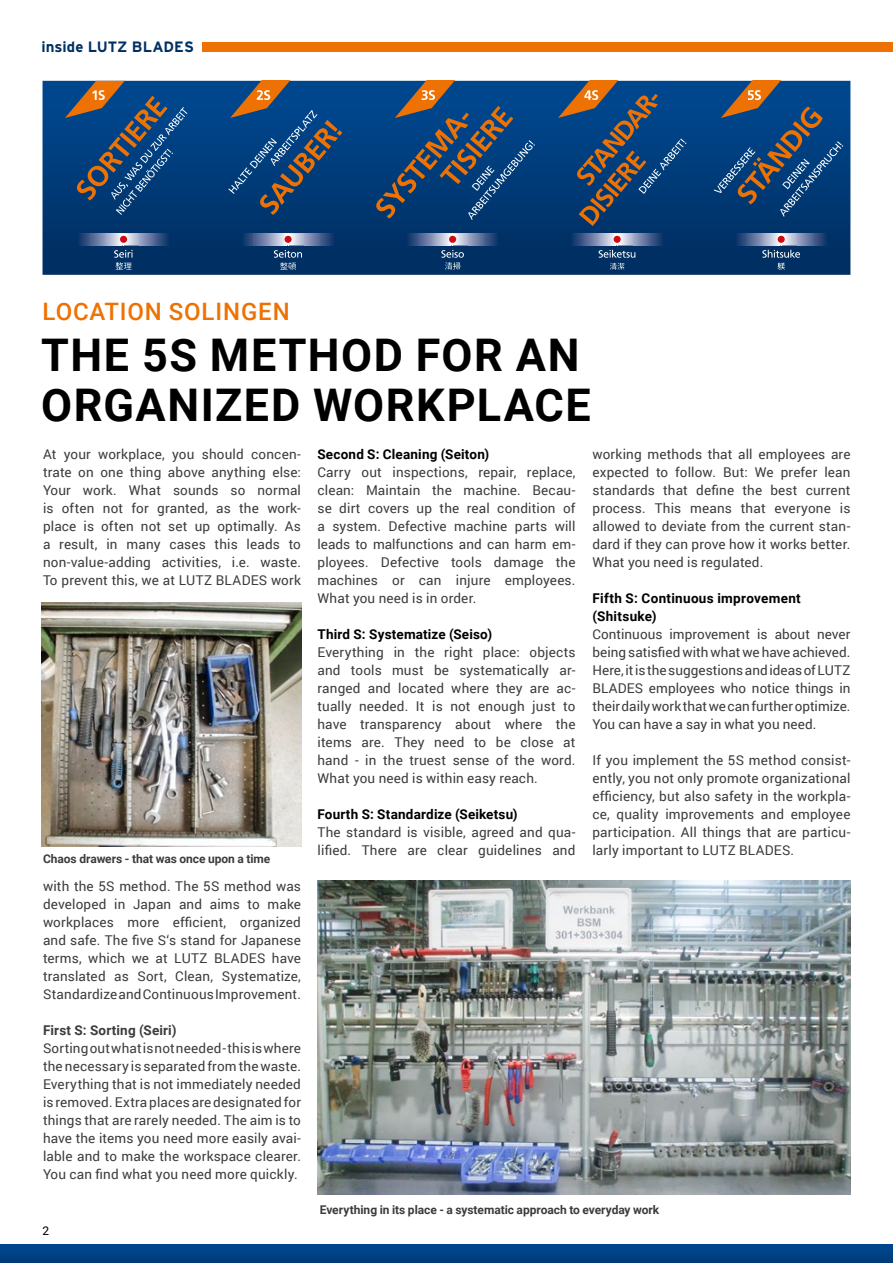
<style>
.page{position:relative;width:893px;height:1263px;background:#fff}
.page>*{position:absolute;margin:0;border:0;box-sizing:border-box;transform-origin:0 0}
.t1{font:700 45px/50.4px "Roboto";letter-spacing:.035em;color:#000}
.t2{font:500 24px "Roboto";letter-spacing:.035em;color:#ee7203}
.t3{font:700 15px "Interstate";letter-spacing:.005em;color:#003063}
.t4{font:13.5px/18px "Roboto";letter-spacing:.01em;color:#3c3c3b;text-align:justify}
.t5{font:700 13.5px/18px "Roboto";letter-spacing:.015em;color:#000}
.t6{font:700 13.5px "Roboto";letter-spacing:.015em;color:#3c3c3b}
.t7{font:700 12px "Roboto";letter-spacing:-.005em;color:#3c3c3b}
.t8{font:12px "Roboto";color:#000}
</style>
<div class="page">
<div style="left:202px;top:42px;width:691px;height:10px;background:#ee7203"></div>
<div style="left:0;top:1245px;width:893px;height:18px;background:linear-gradient(to right,#004183,#004183)"></div>
<svg style="left:43px;top:81px;width:807px;height:194px;background:#013770"></svg>
<svg style="left:65px;top:81px;width:122px;height:134px;background:#264b74"></svg>
<svg style="left:228px;top:81px;width:114px;height:134px;background:#244a73"></svg>
<svg style="left:375px;top:81px;width:160px;height:139px;background:#234971"></svg>
<svg style="left:558px;top:81px;width:128px;height:145px;background:#25486d"></svg>
<svg style="left:714px;top:81px;width:129px;height:136px;background:#234b75"></svg>
<img style="left:133px;top:233px;width:39px;height:12px">
<svg style="left:172px;top:233px;width:2px;height:12px"></svg>
<img style="left:73px;top:233px;width:41px;height:12px">
<svg style="left:114px;top:233px;width:19px;height:37px"></svg>
<div style="left:120px;top:236px;width:7px;height:7px;background:#d00a10;border-radius:50%"></div>
<img style="left:464px;top:233px;width:37px;height:12px">
<svg style="left:501px;top:233px;width:2px;height:12px"></svg>
<img style="left:402px;top:233px;width:39px;height:12px">
<svg style="left:441px;top:233px;width:23px;height:37px"></svg>
<div style="left:449px;top:236px;width:7px;height:7px;background:#d00a10;border-radius:50%"></div>
<img style="left:635px;top:233px;width:30px;height:12px">
<svg style="left:665px;top:233px;width:2px;height:12px"></svg>
<img style="left:567px;top:233px;width:32px;height:12px">
<svg style="left:599px;top:233px;width:36px;height:37px"></svg>
<div style="left:614px;top:236px;width:7px;height:7px;background:#d00a10;border-radius:50%"></div>
<img style="left:800px;top:233px;width:29px;height:12px">
<svg style="left:829px;top:233px;width:2px;height:12px"></svg>
<img style="left:731px;top:233px;width:31px;height:12px">
<svg style="left:762px;top:233px;width:38px;height:37px"></svg>
<div style="left:778px;top:236px;width:7px;height:7px;background:#d00a10;border-radius:50%"></div>
<img style="left:302px;top:233px;width:34px;height:12px">
<svg style="left:336px;top:233px;width:2px;height:12px"></svg>
<img style="left:238px;top:233px;width:36px;height:12px">
<svg style="left:274px;top:233px;width:28px;height:37px"></svg>
<div style="left:285px;top:236px;width:7px;height:7px;background:#d00a10;border-radius:50%"></div>
<img style="left:42px;top:603px;width:259px;height:243px">
<img style="left:317px;top:880px;width:533px;height:315px">
<p class="t3" style="left:41px;top:38px;width:154px">inside LUTZ BLADES</p>
<h2 class="t2" style="left:42px;top:294px;width:249px">LOCATION SOLINGEN</h2>
<h1 class="t1" style="left:41px;top:328px;width:551px">THE 5S METHOD FOR AN<br>ORGANIZED WORKPLACE</h1>
<p class="t4" style="left:43px;top:444px;width:259px">At your workplace, you should concen&shy;trate on one thing above anything else:<br>Your work. What sounds so normal is often not for granted, as the work&shy;place is often not set up optimally. As a result, in many cases this leads to non-value-adding activities, i.e. waste.<br>To prevent this, we at LUTZ BLADES work</p>
<p class="t7" style="left:43px;top:850px;width:229px">Chaos drawers - that was once upon a time</p>
<p class="t4" style="left:43px;top:876px;width:259px">with the 5S method. The 5S method was developed in Japan and aims to make workplaces more efficient, organized and safe. The five S‘s stand for Japanese terms, which we at LUTZ BLADES have translated as Sort, Clean, Systematize, Standardize and Continuous Improvement.</p>
<p class="t6" style="left:43px;top:1020px;width:135px">First S: Sorting (Seiri)</p>
<p class="t4" style="left:43px;top:1038px;width:259px">Sorting out what is not needed - this is where the necessary is separated from the waste.<br>Everything that is not immediately needed is removed. Extra places are designated for things that are rarely needed. The aim is to have the items you need more easily avai&shy;lable and to make the workspace clearer.<br>You can find what you need more quickly.</p>
<p class="t8" style="left:43px;top:1223px;width:8px">2</p>
<p class="t5" style="left:317px;top:444px;width:173px">Second S: Cleaning (Seiton)</p>
<p class="t4" style="left:317px;top:462px;width:259px">Carry out inspections, repair, replace, clean: Maintain the machine. Becau&shy;se dirt covers up the real condition of a system. Defective machine parts will leads to malfunctions and can harm em&shy;ployees. Defective tools damage the machines or can injure employees.<br>What you need is in order.</p>
<p class="t5" style="left:317px;top:624px;width:176px">Third S: Systematize (Seiso)</p>
<p class="t4" style="left:317px;top:642px;width:259px">Everything in the right place: objects and tools must be systematically ar&shy;ranged and located where they are ac&shy;tually needed. It is not enough just to have transparency about where the items are. They need to be close at hand - in the truest sense of the word.<br>What you need is within easy reach.</p>
<p class="t5" style="left:317px;top:804px;width:202px">Fourth S: Standardize (Seiketsu)</p>
<p class="t4" style="left:317px;top:822px;width:259px">The standard is visible, agreed and qua&shy;lified. There are clear guidelines and</p>
<p class="t4" style="left:592px;top:444px;width:259px">working methods that all employees are expected to follow. But: We prefer lean standards that define the best current process. This means that everyone is allowed to deviate from the current stan&shy;dard if they can prove how it works better.<br>What you need is regulated.</p>
<p class="t5" style="left:592px;top:588px;width:210px">Fifth S: Continuous improvement (Shitsuke)</p>
<p class="t4" style="left:592px;top:624px;width:259px">Continuous improvement is about never being satisfied with what we have achieved.<br>Here, it is the suggestions and ideas of LUTZ BLADES employees who notice things in their daily work that we can further optimize.<br>You can have a say in what you need.</p>
<p class="t4" style="left:592px;top:750px;width:259px">If you implement the 5S method consist&shy;ently, you not only promote organizational efficiency, but also safety in the workpla&shy;ce, quality improvements and employee participation. All things that are particu&shy;larly important to LUTZ BLADES.</p>
<p class="t7" style="left:320px;top:1201px;width:341px">Everything in its place - a systematic approach to everyday work</p>
</div>
